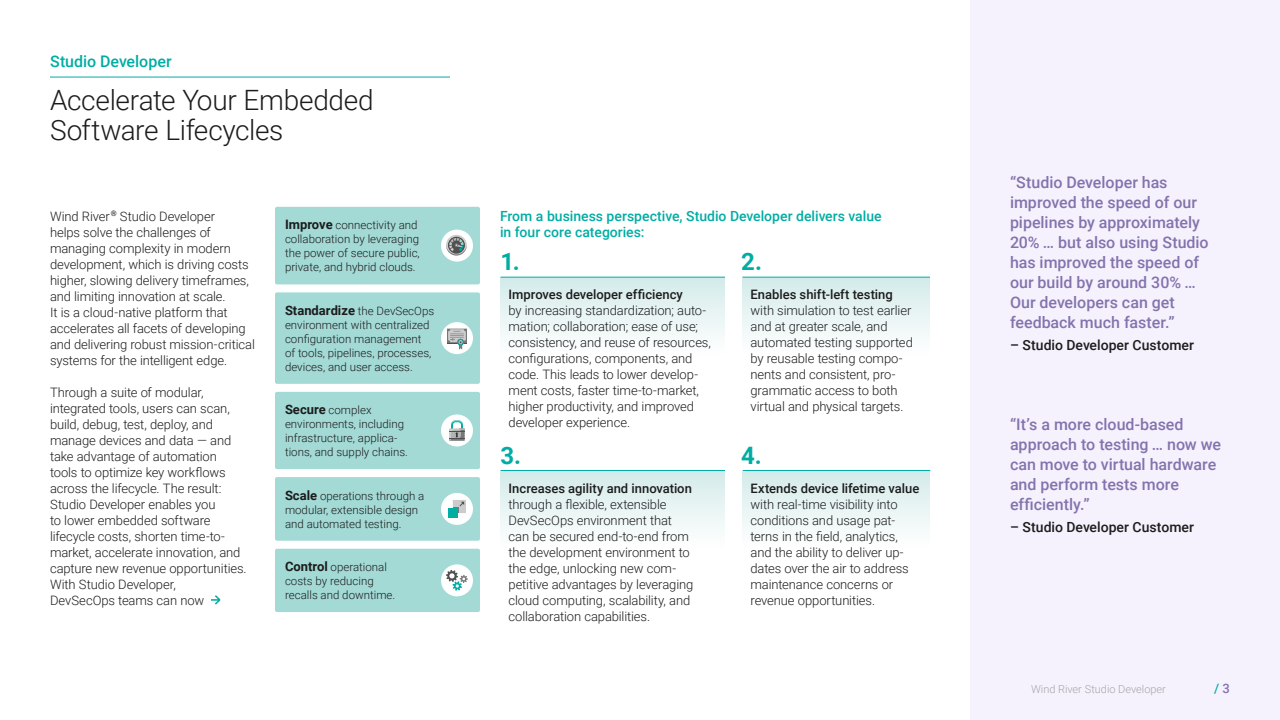
<style>
.page{position:relative;width:1280px;height:720px;background:#fff}
.page>*{position:absolute;margin:0;border:0;box-sizing:border-box;transform-origin:0 0}
.t1{font:300 28px/30.8px "Roboto";letter-spacing:-.01em;color:#1c1c1c}
.t2{font:700 24px "Roboto";color:#00ada4}
.t3{font:500 16px/20px "Roboto";color:#8473ad}
.t4{font:500 16px "Roboto";color:#00ada4}
.t5{font:500 14px/16px "Roboto";color:#00ada4}
.t6{font:500 14px "Roboto";color:#1c1c1c}
.t7{font:300 13px/16px "Roboto";letter-spacing:-.01em;color:#1c1c1c}
.t8{font:500 13px "Roboto";color:#1c1c1c}
.t9{font:500 13px "Roboto";color:#00ada4}
.t10{font:300 11.5px/14px "Roboto";color:#1c1c1c}
.t11{font:300 11px "Roboto";color:#a6a6a6}
.s1{font-weight:700;font-size:13px}
.s2{color:#8473ad}
</style>
<div class="page">
<div style="left:970px;top:0;width:310px;height:720px;background:#f5f2fe"></div>
<svg style="left:211px;top:595px;width:9px;height:10px"></svg>
<hr style="left:50px;top:77px;width:400px;height:1px;background:#00ada4">
<div style="left:275px;top:477px;width:205px;height:64px;background:#a3dad6;border-radius:2px"></div>
<div style="left:275px;top:207px;width:205px;height:77px;background:#a3dad6;border-radius:2px"></div>
<div style="left:275px;top:392px;width:205px;height:77px;background:#a3dad6;border-radius:2px"></div>
<div style="left:275px;top:292px;width:205px;height:92px;background:#a3dad6;border-radius:2px"></div>
<div style="left:275px;top:549px;width:205px;height:63px;background:#a3dad6;border-radius:2px"></div>
<div style="left:441px;top:322px;width:32px;height:32px;background:#fff;border-radius:50%"></div>
<svg style="left:447px;top:328px;width:20px;height:22px"></svg>
<div style="left:441px;top:230px;width:32px;height:32px;background:#fff;border-radius:50%"></div>
<svg style="left:446px;top:235px;width:21px;height:21px"></svg>
<div style="left:441px;top:414px;width:32px;height:32px;background:#fff;border-radius:50%"></div>
<svg style="left:449px;top:420px;width:16px;height:21px"></svg>
<div style="left:441px;top:564px;width:32px;height:32px;background:#fff;border-radius:50%"></div>
<svg style="left:446px;top:570px;width:22px;height:21px"></svg>
<div style="left:441px;top:493px;width:32px;height:32px;background:#fff;border-radius:50%"></div>
<svg style="left:453px;top:500px;width:13px;height:13px"></svg>
<div style="left:448px;top:508px;width:10px;height:10px;background:#00ada3"></div>
<div style="left:501px;top:278px;width:224px;height:77px;background:linear-gradient(to bottom,#d3ebea,#fff)"></div>
<div style="left:743px;top:278px;width:187px;height:77px;background:linear-gradient(to bottom,#d3ebea,#fff)"></div>
<div style="left:500px;top:471px;width:225px;height:77px;background:linear-gradient(to bottom,#d3ebea,#fff)"></div>
<div style="left:743px;top:471px;width:187px;height:77px;background:linear-gradient(to bottom,#d3ebea,#fff)"></div>
<hr style="left:501px;top:277px;width:224px;height:1px;background:#00ada4">
<hr style="left:743px;top:277px;width:187px;height:1px;background:#00ada4">
<hr style="left:501px;top:470px;width:224px;height:1px;background:#00ada4">
<hr style="left:743px;top:470px;width:187px;height:1px;background:#00ada4">
<p class="t4" style="left:50px;top:50px;width:123px">Studio Developer</p>
<h1 class="t1" style="left:50px;top:83px;width:325px">Accelerate Your Embedded<br>Software Lifecycles</h1>
<p class="t7" style="left:50px;top:208px;width:206px">Wind River<sup>®</sup> Studio Developer<br>helps solve the challenges of managing complexity in modern development, which is driving costs higher, slowing delivery timeframes, and limiting innovation at scale.<br>It is a cloud-native platform that accelerates all facets of developing and delivering robust mission-critical systems for the intelligent edge.</p>
<p class="t7" style="left:50px;top:384px;width:198px">Through a suite of modular, integrated tools, users can scan, build, debug, test, deploy, and manage devices and data — and take advantage of automation tools to optimize key workflows across the lifecycle. The result:<br>Studio Developer enables you<br>to lower embedded software lifecycle costs, shorten time-to&shy;market, accelerate innovation, and capture new revenue opportunities.<br>With Studio Developer,<br>DevSecOps teams can now</p>
<p class="t10" style="left:285px;top:218px;width:136px"><span class="s1">Improve</span> connectivity and collaboration by leveraging the power of secure public, private, and hybrid clouds.</p>
<p class="t10" style="left:285px;top:303px;width:151px"><span class="s1">Standardize</span> the DevSecOps environment with centralized configuration management of tools, pipelines, processes, devices, and user access.</p>
<p class="t10" style="left:285px;top:403px;width:125px"><span class="s1">Secure</span> complex environments, including infrastructure, applica&shy;tions, and supply chains.</p>
<p class="t10" style="left:285px;top:488px;width:141px"><span class="s1">Scale</span> operations through a modular, extensible design and automated testing.</p>
<p class="t10" style="left:285px;top:560px;width:112px"><span class="s1">Control</span> operational costs by reducing recalls and downtime.</p>
<p class="t5" style="left:500px;top:208px;width:383px">From a business perspective, Studio Developer delivers value in four core categories:</p>
<h2 class="t2" style="left:501px;top:245px;width:21px">1.</h2>
<p class="t8" style="left:509px;top:285px;width:176px">Improves developer efficiency</p>
<p class="t7" style="left:509px;top:302px;width:204px">by increasing standardization; auto&shy;mation; collaboration; ease of use; consistency, and reuse of resources, configurations, components, and code. This leads to lower develop&shy;ment costs, faster time-to-market, higher productivity, and improved developer experience.</p>
<h2 class="t2" style="left:501px;top:439px;width:22px">3.</h2>
<p class="t8" style="left:509px;top:479px;width:185px">Increases agility and innovation</p>
<p class="t7" style="left:509px;top:496px;width:186px">through a flexible, extensible<br>DevSecOps environment that can be secured end-to-end from the development environment to the edge, unlocking new com&shy;petitive advantages by leveraging cloud computing, scalability, and collaboration capabilities.</p>
<h2 class="t2" style="left:741px;top:245px;width:23px">2.</h2>
<p class="t8" style="left:751px;top:285px;width:144px">Enables shift-left testing</p>
<p class="t7" style="left:751px;top:302px;width:164px">with simulation to test earlier and at greater scale, and automated testing supported by reusable testing compo&shy;nents and consistent, pro&shy;grammatic access to both virtual and physical targets.</p>
<h2 class="t2" style="left:741px;top:439px;width:22px">4.</h2>
<p class="t8" style="left:751px;top:479px;width:170px">Extends device lifetime value</p>
<p class="t7" style="left:751px;top:496px;width:160px">with real-time visibility into conditions and usage pat&shy;terns in the field, analytics, and the ability to deliver up&shy;dates over the air to address maintenance concerns or revenue opportunities.</p>
<p class="t3" style="left:1010px;top:172px;width:200px">“Studio Developer has improved the speed of our pipelines by approximately<br>20% … but also using Studio has improved the speed of our build by around 30% …<br>Our developers can get feedback much faster.”</p>
<p class="t6" style="left:1010px;top:335px;width:186px">– Studio Developer Customer</p>
<p class="t3" style="left:1010px;top:413px;width:212px">“It’s a more cloud-based approach to testing … now we can move to virtual hardware and perform tests more efficiently.”</p>
<p class="t6" style="left:1010px;top:517px;width:186px">– Studio Developer Customer</p>
<p class="t11" style="left:1031px;top:682px;width:137px">Wind River Studio Developer</p>
<p class="t9" style="left:1214px;top:679px;width:17px">/ <span class="s2">3</span></p>
</div>
